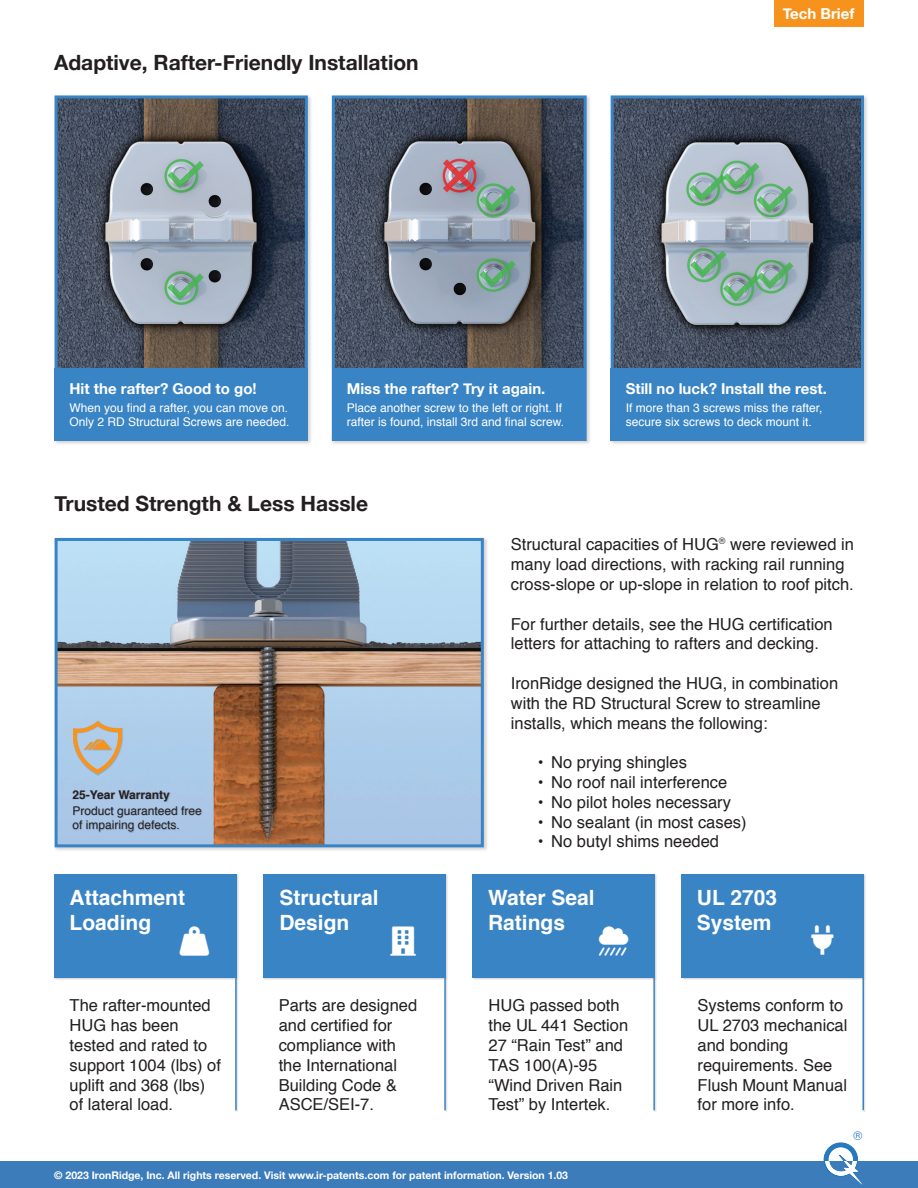
<style>
.page{position:relative;width:918px;height:1188px;background:#fff}
.page>*{position:absolute;margin:0;border:0;box-sizing:border-box;transform-origin:0 0}
.t1{font:700 21px "Helvetica Neue";color:#231f20}
.t2{font:700 21px/25.2px "Helvetica";color:#fff}
.t3{font:16.5px/19.8px "Helvetica";color:#231f20}
.t4{font:700 15px "Helvetica Neue";color:#fff}
.t5{font:12px/14.4px "Helvetica";color:#fff}
.t6{font:12px/14.4px "Helvetica";color:#231f20}
.t7{font:700 12px "Helvetica";color:#231f20}
.t8{font:12px "Helvetica";color:#3984c5}
.t9{font:700 10.5px "Helvetica Neue";color:#fff}
</style>
<div class="page">
<div style="left:681px;top:874px;width:185px;height:106px;background:#dcdbdc"></div>
<div style="left:682px;top:874px;width:182px;height:104px;background:#3984c5"></div>
<div style="left:472px;top:874px;width:185px;height:106px;background:#dcdbdc"></div>
<div style="left:473px;top:874px;width:182px;height:104px;background:#3984c5"></div>
<div style="left:263px;top:874px;width:185px;height:106px;background:#dcdbdc"></div>
<div style="left:264px;top:874px;width:182px;height:104px;background:#3984c5"></div>
<div style="left:774px;top:0;width:89px;height:27px;background:#f7931d"></div>
<div style="left:54px;top:95px;width:259px;height:351px;background:#231f20;opacity:.2"></div>
<img style="left:59px;top:99px;width:245px;height:269px">
<div style="left:55px;top:95px;width:253px;height:346px;border:3px solid #3984c5"></div>
<div style="left:331px;top:95px;width:260px;height:351px;background:#231f20;opacity:.2"></div>
<img style="left:336px;top:99px;width:247px;height:269px">
<div style="left:332px;top:95px;width:255px;height:346px;border:3px solid #3984c5"></div>
<div style="left:610px;top:95px;width:259px;height:351px;background:#231f20;opacity:.2"></div>
<img style="left:615px;top:99px;width:245px;height:269px">
<div style="left:611px;top:95px;width:253px;height:346px;border:3px solid #3984c5"></div>
<div style="left:55px;top:368px;width:253px;height:73px;background:#3984c5"></div>
<div style="left:332px;top:368px;width:253px;height:73px;background:#3984c5"></div>
<div style="left:611px;top:368px;width:253px;height:73px;background:#3984c5"></div>
<div style="left:54px;top:537px;width:434px;height:315px;background:#231f20;opacity:.2"></div>
<img style="left:59px;top:542px;width:421px;height:301px">
<div style="left:55px;top:538px;width:429px;height:309px;border:3px solid #3984c5"></div>
<svg style="left:163px;top:158px;width:41px;height:36px"></svg>
<svg style="left:163px;top:270px;width:41px;height:36px"></svg>
<svg style="left:441px;top:157px;width:75px;height:62px;background:#a09da2"></svg>
<svg style="left:475px;top:257px;width:41px;height:36px"></svg>
<svg style="left:685px;top:159px;width:108px;height:60px;background:#9ebcb4"></svg>
<svg style="left:686px;top:247px;width:108px;height:60px;background:#93b3ad"></svg>
<div style="left:0;top:1161px;width:918px;height:27px;background:#3c7cbb"></div>
<svg style="left:824px;top:1143px;width:39px;height:42px"></svg>
<div style="left:72px;top:790px;width:130px;height:43px;background:#231f20;opacity:.2"></div>
<div style="left:73px;top:721px;width:50px;height:54px;background:#231f20;opacity:.2"></div>
<svg style="left:72px;top:724px;width:51px;height:51px;background:#bfb9ad"></svg>
<div style="left:54px;top:874px;width:185px;height:106px;background:#dcdbdc"></div>
<div style="left:55px;top:874px;width:182px;height:104px;background:#3984c5"></div>
<hr style="left:235px;top:977px;width:4px;height:136px;background:#f0f0f0">
<hr style="left:235px;top:978px;width:2px;height:132px;background:#3984c5">
<hr style="left:444px;top:977px;width:4px;height:136px;background:#231f20;opacity:.2">
<hr style="left:444px;top:978px;width:2px;height:132px;background:#3984c5">
<hr style="left:653px;top:977px;width:4px;height:136px;background:#eee">
<hr style="left:653px;top:978px;width:2px;height:132px;background:#3984c5">
<hr style="left:862px;top:977px;width:4px;height:135px;background:#ebebeb">
<hr style="left:862px;top:978px;width:2px;height:132px;background:#3984c5">
<p class="t1" style="left:54px;top:46px;width:366px">Adaptive, Rafter-Friendly Installation</p>
<p class="t4" style="left:783px;top:2px;width:73px">Tech Brief</p>
<p class="t4" style="left:70px;top:376px;width:189px">Hit the rafter? Good to go!</p>
<p class="t5" style="left:70px;top:401px;width:222px">When you find a rafter, you can move on.<br>Only 2 RD Structural Screws are needed.</p>
<p class="t4" style="left:347px;top:376px;width:200px">Miss the rafter? Try it again.</p>
<p class="t5" style="left:347px;top:401px;width:219px">Place another screw to the left or right. If rafter is found, install 3rd and final screw.</p>
<p class="t1" style="left:55px;top:487px;width:315px">Trusted Strength &amp; Less Hassle</p>
<p class="t4" style="left:626px;top:376px;width:203px">Still no luck? Install the rest.</p>
<p class="t5" style="left:626px;top:401px;width:198px">If more than 3 screws miss the rafter, secure six screws to deck mount it.</p>
<p class="t7" style="left:72px;top:785px;width:99px">25-Year Warranty</p>
<p class="t6" style="left:72px;top:804px;width:131px">Product guaranteed free of impairing defects.</p>
<p class="t2" style="left:70px;top:885px;width:117px">Attachment<br>Loading</p>
<p class="t2" style="left:279px;top:885px;width:101px">Structural<br>Design</p>
<p class="t3" style="left:511px;top:535px;width:345px">Structural capacities of HUG<sup>®</sup> were reviewed in many load directions, with racking rail running cross-slope or up-slope in relation to roof pitch.</p>
<p class="t3" style="left:511px;top:614px;width:323px">For further details, see the HUG certification letters for attaching to rafters and decking.</p>
<p class="t3" style="left:511px;top:674px;width:329px">IronRidge designed the HUG, in combination with the RD Structural Screw to streamline installs, which means the following:</p>
<p class="t3" style="left:538px;top:753px;width:151px">• No prying shingles</p>
<p class="t3" style="left:538px;top:773px;width:191px">• No roof nail interference</p>
<p class="t3" style="left:538px;top:793px;width:195px">• No pilot holes necessary</p>
<p class="t3" style="left:538px;top:812px;width:210px">• No sealant (in most cases)</p>
<p class="t3" style="left:538px;top:832px;width:183px">• No butyl shims needed</p>
<p class="t2" style="left:488px;top:885px;width:108px">Water Seal<br>Ratings</p>
<p class="t2" style="left:697px;top:885px;width:82px">UL 2703<br>System</p>
<p class="t3" style="left:70px;top:996px;width:153px">The rafter-mounted<br>HUG has been tested and rated to support 1004 (lbs) of uplift and 368 (lbs) of lateral load.</p>
<p class="t3" style="left:279px;top:996px;width:140px">Parts are designed and certified for compliance with the International<br>Building Code &amp;<br>ASCE/SEI-7.</p>
<p class="t3" style="left:489px;top:996px;width:141px">HUG passed both the UL 441 Section<br>27 “Rain Test” and<br>TAS 100(A)-95 “Wind Driven Rain<br>Test” by Intertek.</p>
<p class="t3" style="left:698px;top:996px;width:151px">Systems conform to<br>UL 2703 mechanical and bonding requirements. See<br>Flush Mount Manual for more info.</p>
<p class="t9" style="left:54px;top:1167px;width:515px">© 2023 IronRidge, Inc. All rights reserved. Visit www.ir-patents.com for patent information. Version 1.03</p>
<p class="t9" style="left:83px;top:1167px;width:7px">1</p>
<p class="t8" style="left:854px;top:1127px;width:10px">®</p>
</div>
